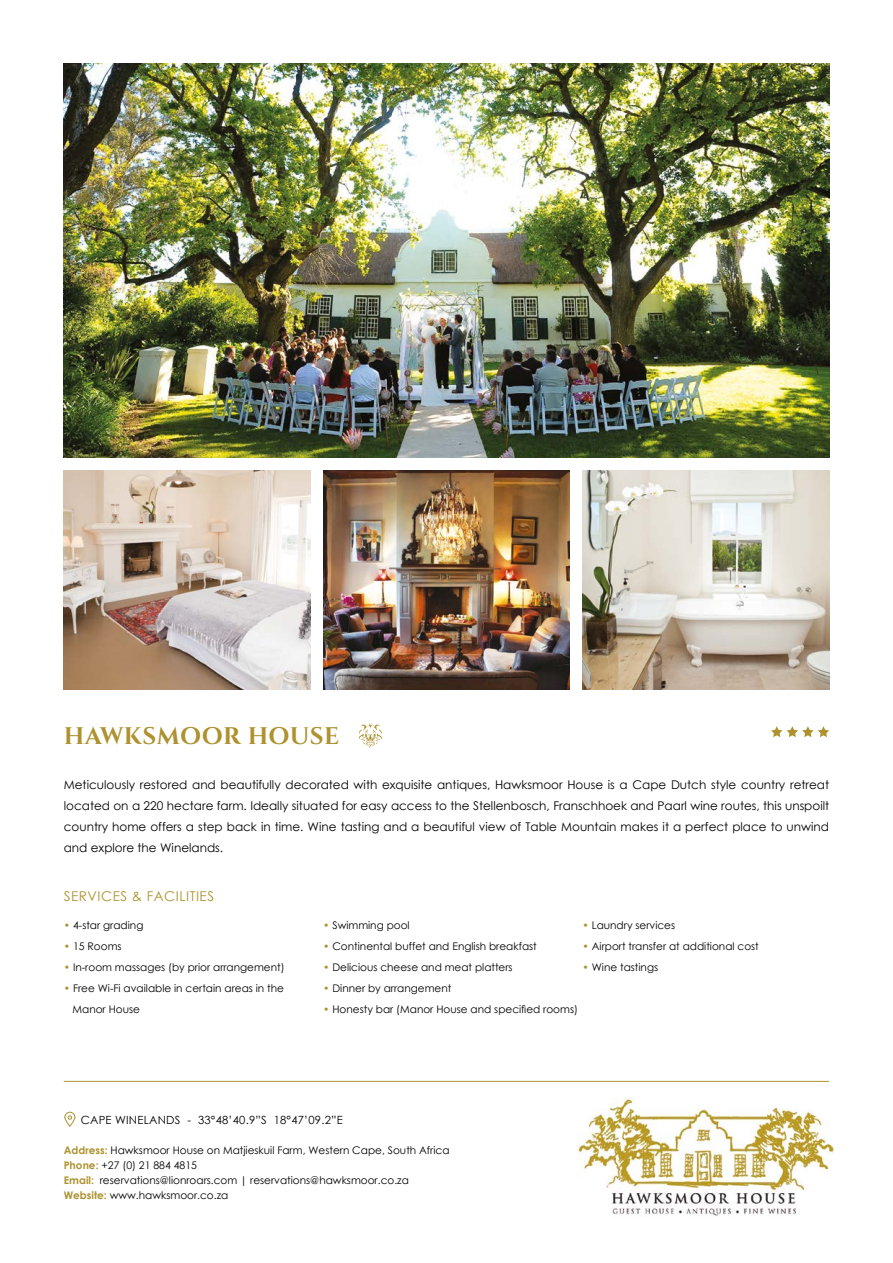
<style>
.page{position:relative;width:893px;height:1263px;background:#fff}
.page>*{position:absolute;margin:0;border:0;box-sizing:border-box;transform-origin:0 0}
.t1{font:700 24px "Cinzel";letter-spacing:.015em;color:#ad922f}
.t2{font:13.5px "Century Gothic";letter-spacing:.04em;color:#ad922f}
.t3{font:12px/21px "Century Gothic";color:#000;text-align:justify}
.t4{font:11.25px "Century Gothic";letter-spacing:.02em;color:#000}
.t5{font:10.5px/15px "Century Gothic";color:#000}
.s1{color:#ad922f}
.s2{font-weight:700;color:#ad922f}
</style>
<div class="page">
<img style="left:64px;top:64px;width:765px;height:393px">
<img style="left:64px;top:470px;width:246px;height:219px">
<img style="left:323px;top:470px;width:247px;height:219px">
<img style="left:583px;top:470px;width:246px;height:219px">
<img style="left:578px;top:1097px;width:256px;height:119px">
<svg style="left:771px;top:726px;width:58px;height:11px"></svg>
<svg style="left:359px;top:723px;width:23px;height:25px"></svg>
<svg style="left:64px;top:1111px;width:12px;height:16px"></svg>
<hr style="left:64px;top:1081px;width:765px;height:1px;background:#ad922f">
<h1 class="t1" style="left:64px;top:722px;width:277px">HAWKSMOOR HOUSE</h1>
<p class="t3" style="left:64px;top:774px;width:767px">Meticulously restored and beautifully decorated with exquisite antiques, Hawksmoor House is a Cape Dutch style country retreat located on a 220 hectare farm. Ideally situated for easy access to the Stellenbosch, Franschhoek and Paarl wine routes, this unspoilt country home offers a step back in time. Wine tasting and a beautiful view of Table Mountain makes it a perfect place to unwind and explore the Winelands.</p>
<p class="t2" style="left:64px;top:886px;width:152px">SERVICES &amp; FACILITIES</p>
<p class="t5" style="left:64px;top:917px;width:81px"><span class="s1">•</span> 4-star grading</p>
<p class="t5" style="left:64px;top:938px;width:59px"><span class="s1">•</span> 15 Rooms</p>
<p class="t5" style="left:64px;top:959px;width:222px"><span class="s1">•</span> In-room massages (by prior arrangement)</p>
<p class="t5" style="left:73px;top:977px;width:213px;line-height:21px;text-indent:-9px"><span class="s1">•</span> Free Wi-Fi available in certain areas in the<br>Manor House</p>
<p class="t5" style="left:323px;top:917px;width:88px"><span class="s1">•</span> Swimming pool</p>
<p class="t5" style="left:323px;top:938px;width:215px"><span class="s1">•</span> Continental buffet and English breakfast</p>
<p class="t5" style="left:323px;top:959px;width:191px"><span class="s1">•</span> Delicious cheese and meat platters</p>
<p class="t5" style="left:323px;top:980px;width:130px"><span class="s1">•</span> Dinner by arrangement</p>
<p class="t5" style="left:323px;top:1001px;width:256px"><span class="s1">•</span> Honesty bar (Manor House and specified rooms)</p>
<p class="t5" style="left:583px;top:917px;width:94px"><span class="s1">•</span> Laundry services</p>
<p class="t5" style="left:583px;top:938px;width:178px"><span class="s1">•</span> Airport transfer at additional cost</p>
<p class="t5" style="left:583px;top:959px;width:77px"><span class="s1">•</span> Wine tastings</p>
<p class="t4" style="left:81px;top:1112px;width:264px">CAPE WINELANDS - 33°48’40.9”S 18°47’09.2”E</p>
<p class="t5" style="left:64px;top:1143px;width:387px"><span class="s2">Address:</span> Hawksmoor House on Matjieskuil Farm, Western Cape, South Africa <span class="s2">Phone:</span> +27 (0) 21 884 4815<br><span class="s2">Email:</span> reservations@lionroars.com | reservations@hawksmoor.co.za <span class="s2">Website:</span> www.hawksmoor.co.za</p>
</div>
